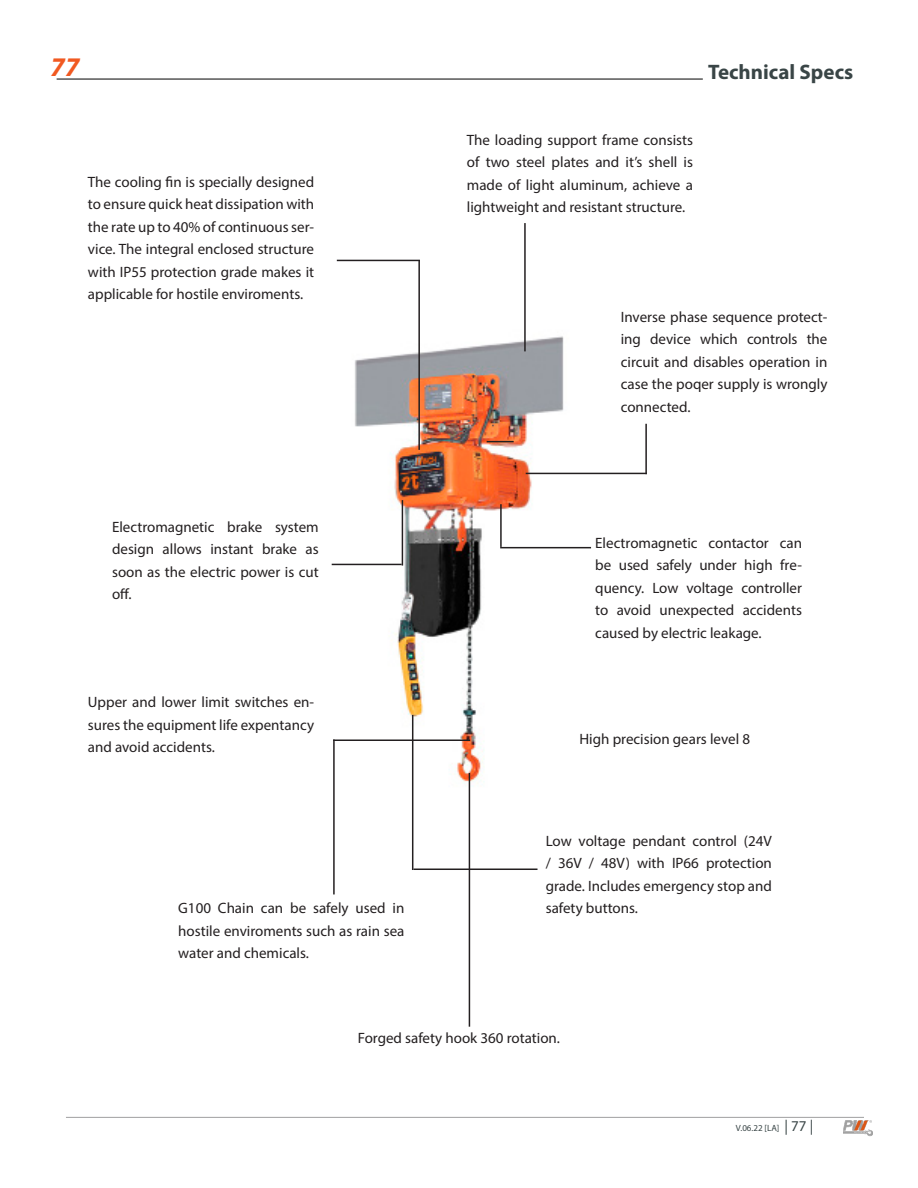
<style>
.page{position:relative;width:918px;height:1188px;background:#fff}
.page>*{position:absolute;margin:0;border:0;box-sizing:border-box;transform-origin:0 0}
.t1{font:italic 700 27px "Myriad Pro";color:#f15921}
.Subtitles{font:700 21px "Myriad Pro";color:#394546}
.Paragraph_Style_1{font:15px/22.5px "Myriad Pro";color:#231f20;text-align:justify}
.Paragraph_1{font:9px "Myriad Pro";color:#394546}
.s1{font-size:15px}
</style>
<div class="page">
<hr style="left:57px;top:79px;width:646px;height:1px;background:#000">
<hr style="left:66px;top:1117px;width:798px;height:1px;background:#a0a0a1">
<img style="left:843px;top:1116px;width:30px;height:21px">
<img style="left:343px;top:336px;width:228px;height:498px">
<hr style="left:418px;top:260px;width:2px;height:190px;background:#231f20">
<hr style="left:524px;top:223px;width:2px;height:128px;background:#231f20">
<hr style="left:645px;top:424px;width:2px;height:50px;background:#231f20">
<hr style="left:402px;top:500px;width:1px;height:66px;background:#231f20">
<hr style="left:500px;top:504px;width:2px;height:43px;background:#231f20">
<hr style="left:412px;top:715px;width:1px;height:155px;background:#231f20">
<hr style="left:333px;top:739px;width:2px;height:155px;background:#231f20">
<hr style="left:469px;top:773px;width:1px;height:254px;background:#231f20">
<hr style="left:337px;top:260px;width:83px;height:1px;background:#231f20">
<svg style="left:487px;top:441px;width:27px;height:1px"></svg>
<hr style="left:526px;top:473px;width:121px;height:1px;background:#231f20">
<hr style="left:332px;top:564px;width:70px;height:1px;background:#231f20">
<hr style="left:500px;top:547px;width:91px;height:1px;background:#231f20">
<hr style="left:413px;top:869px;width:125px;height:1px;background:#231f20">
<hr style="left:333px;top:739px;width:137px;height:2px;background:#231f20">
<p class="t1" style="left:51px;top:49px;width:31px">77</p>
<p class="Subtitles" style="left:708px;top:59px;width:147px">Technical Specs</p>
<p class="Paragraph_Style_1" style="left:88px;top:170px;width:228px">The cooling fin is specially designed to ensure quick heat dissipation with the rate up to 40% of continuous ser&shy;vice. The integral enclosed structure with IP55 protection grade makes it applicable for hostile enviroments.</p>
<p class="Paragraph_Style_1" style="left:112px;top:515px;width:208px">Electromagnetic brake system design allows instant brake as soon as the electric power is cut off.</p>
<p class="Paragraph_Style_1" style="left:88px;top:691px;width:228px">Upper and lower limit switches en&shy;sures the equipment life expentancy and avoid accidents.</p>
<p class="Paragraph_Style_1" style="left:178px;top:897px;width:228px">G100 Chain can be safely used in hostile enviroments such as rain sea water and chemicals.</p>
<p class="Paragraph_Style_1" style="left:467px;top:128px;width:228px">The loading support frame consists of two steel plates and it’s shell is made of light aluminum, achieve a lightweight and resistant structure.</p>
<p class="Paragraph_Style_1" style="left:621px;top:305px;width:208px">Inverse phase sequence protect&shy;ing device which controls the circuit and disables operation in case the poqer supply is wrongly connected.</p>
<p class="Paragraph_Style_1" style="left:595px;top:531px;width:208px">Electromagnetic contactor can be used safely under high fre&shy;quency. Low voltage controller to avoid unexpected accidents caused by electric leakage.</p>
<p class="Paragraph_Style_1" style="left:579px;top:728px;width:172px">High precision gears level 8</p>
<p class="Paragraph_Style_1" style="left:546px;top:829px;width:228px">Low voltage pendant control (24V / 36V / 48V) with IP66 protection grade. Includes emergency stop and safety buttons.</p>
<p class="Paragraph_Style_1" style="left:358px;top:1027px;width:204px">Forged safety hook 360 rotation.</p>
<p class="Paragraph_1" style="left:736px;top:1123px;width:79px">V.06.22 [LA] <span class="s1">| 77 |</span></p>
</div>
